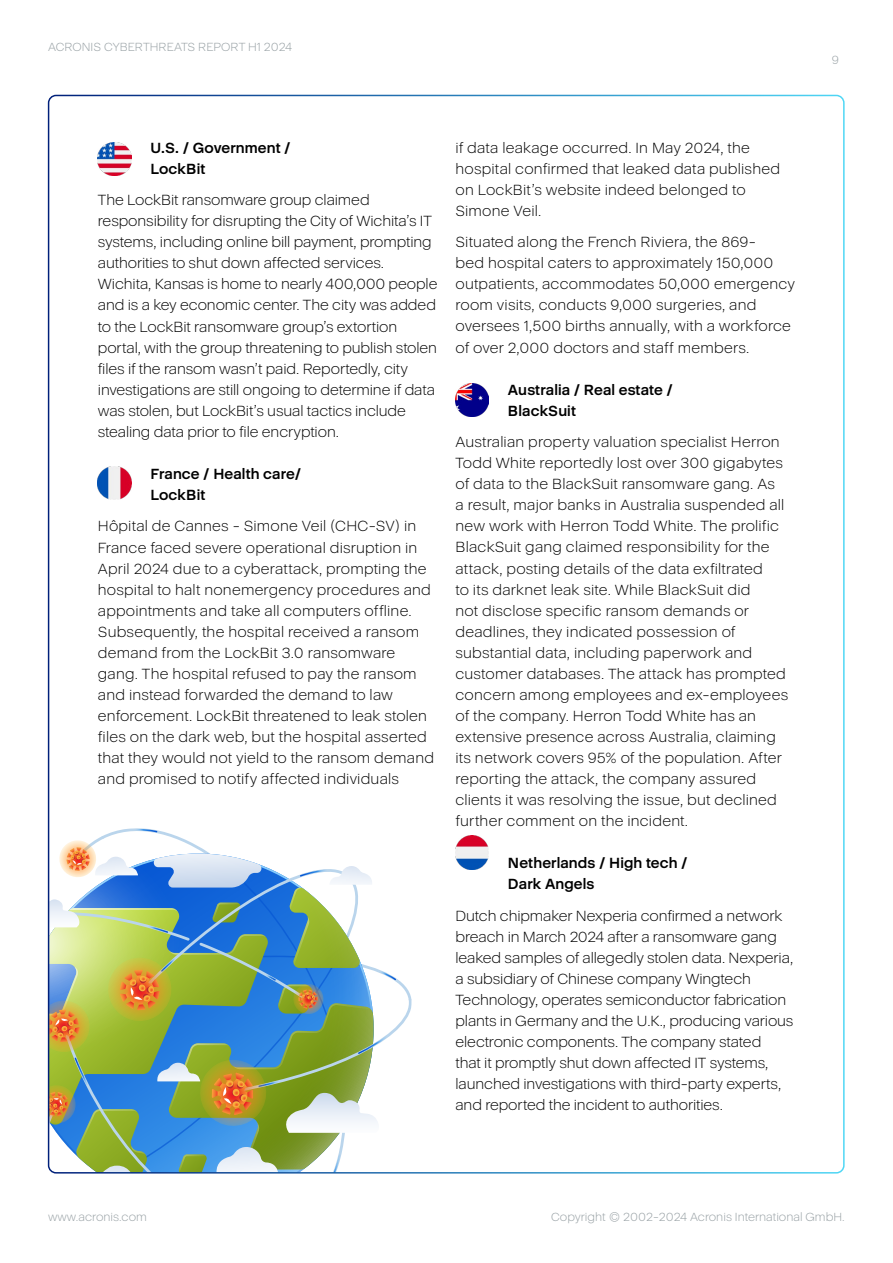
<style>
.page{position:relative;width:893px;height:1263px;background:#fff}
.page>*{position:absolute;margin:0;border:0;box-sizing:border-box;transform-origin:0 0}
.t1{font:300 15px/21px "Acronis Cyber";letter-spacing:.01em;color:#000}
.t2{font:300 15px/21px "Acronis Cyber";letter-spacing:-.01em;color:#000}
.t3{font:700 15px/21px "Acronis Cyber";letter-spacing:.01em;color:#000}
.t4{font:300 12px "Acronis Cyber";color:#97a0a4}
</style>
<div class="page">
<svg style="left:49px;top:829px;width:363px;height:344px"></svg>
<img style="left:455px;top:383px;width:34px;height:34px">
<img style="left:98px;top:142px;width:33px;height:33px">
<img style="left:455px;top:836px;width:34px;height:33px">
<img style="left:98px;top:467px;width:33px;height:33px">
<p class="t4" style="left:48px;top:40px;width:246px">ACRONIS CYBERTHREATS REPORT H1 2024</p>
<p class="t3" style="left:150px;top:137px;width:142px">U.S. / Government /<br>LockBit</p>
<p class="t2" style="left:98px;top:190px;width:341px">The LockBit ransomware group claimed responsibility for disrupting the City of Wichita’s IT systems, including online bill payment, prompting authorities to shut down affected services.<br>Wichita, Kansas is home to nearly 400,000 people and is a key economic center. The city was added to the LockBit ransomware group’s extortion portal, with the group threatening to publish stolen files if the ransom wasn’t paid. Reportedly, city investigations are still ongoing to determine if data was stolen, but LockBit’s usual tactics include stealing data prior to file encryption.</p>
<p class="t3" style="left:150px;top:463px;width:152px">France / Health care/<br>LockBit</p>
<p class="t1" style="left:98px;top:516px;width:338px">Hôpital de Cannes - Simone Veil (CHC-SV) in France faced severe operational disruption in April 2024 due to a cyberattack, prompting the hospital to halt nonemergency procedures and appointments and take all computers offline.<br>Subsequently, the hospital received a ransom demand from the LockBit 3.0 ransomware gang. The hospital refused to pay the ransom and instead forwarded the demand to law enforcement. LockBit threatened to leak stolen files on the dark web, but the hospital asserted that they would not yield to the ransom demand and promised to notify affected individuals</p>
<p class="t1" style="left:455px;top:137px;width:326px">if data leakage occurred. In May 2024, the hospital confirmed that leaked data published on LockBit’s website indeed belonged to Simone Veil.</p>
<p class="t1" style="left:455px;top:232px;width:341px">Situated along the French Riviera, the 869-<br>bed hospital caters to approximately 150,000 outpatients, accommodates 50,000 emergency room visits, conducts 9,000 surgeries, and oversees 1,500 births annually, with a workforce of over 2,000 doctors and staff members.</p>
<p class="t3" style="left:508px;top:379px;width:166px">Australia / Real estate /<br>BlackSuit</p>
<p class="t1" style="left:455px;top:432px;width:334px">Australian property valuation specialist Herron Todd White reportedly lost over 300 gigabytes of data to the BlackSuit ransomware gang. As<br>a result, major banks in Australia suspended all new work with Herron Todd White. The prolific BlackSuit gang claimed responsibility for the attack, posting details of the data exfiltrated<br>to its darknet leak site. While BlackSuit did<br>not disclose specific ransom demands or deadlines, they indicated possession of substantial data, including paperwork and customer databases. The attack has prompted concern among employees and ex-employees of the company. Herron Todd White has an extensive presence across Australia, claiming its network covers 95% of the population. After reporting the attack, the company assured clients it was resolving the issue, but declined further comment on the incident.</p>
<p class="t3" style="left:508px;top:852px;width:181px">Netherlands / High tech /<br>Dark Angels</p>
<p class="t2" style="left:455px;top:905px;width:339px">Dutch chipmaker Nexperia confirmed a network breach in March 2024 after a ransomware gang leaked samples of allegedly stolen data. Nexperia, a subsidiary of Chinese company Wingtech Technology, operates semiconductor fabrication plants in Germany and the U.K., producing various electronic components. The company stated<br>that it promptly shut down affected IT systems, launched investigations with third-party experts, and reported the incident to authorities.</p>
<p class="t4" style="left:832px;top:52px;width:9px">9</p>
<p class="t4" style="left:48px;top:1209px;width:100px">www.acronis.com</p>
<p class="t4" style="left:551px;top:1209px;width:295px">Copyright © 2002-2024 Acronis International GmbH.</p>
</div>
